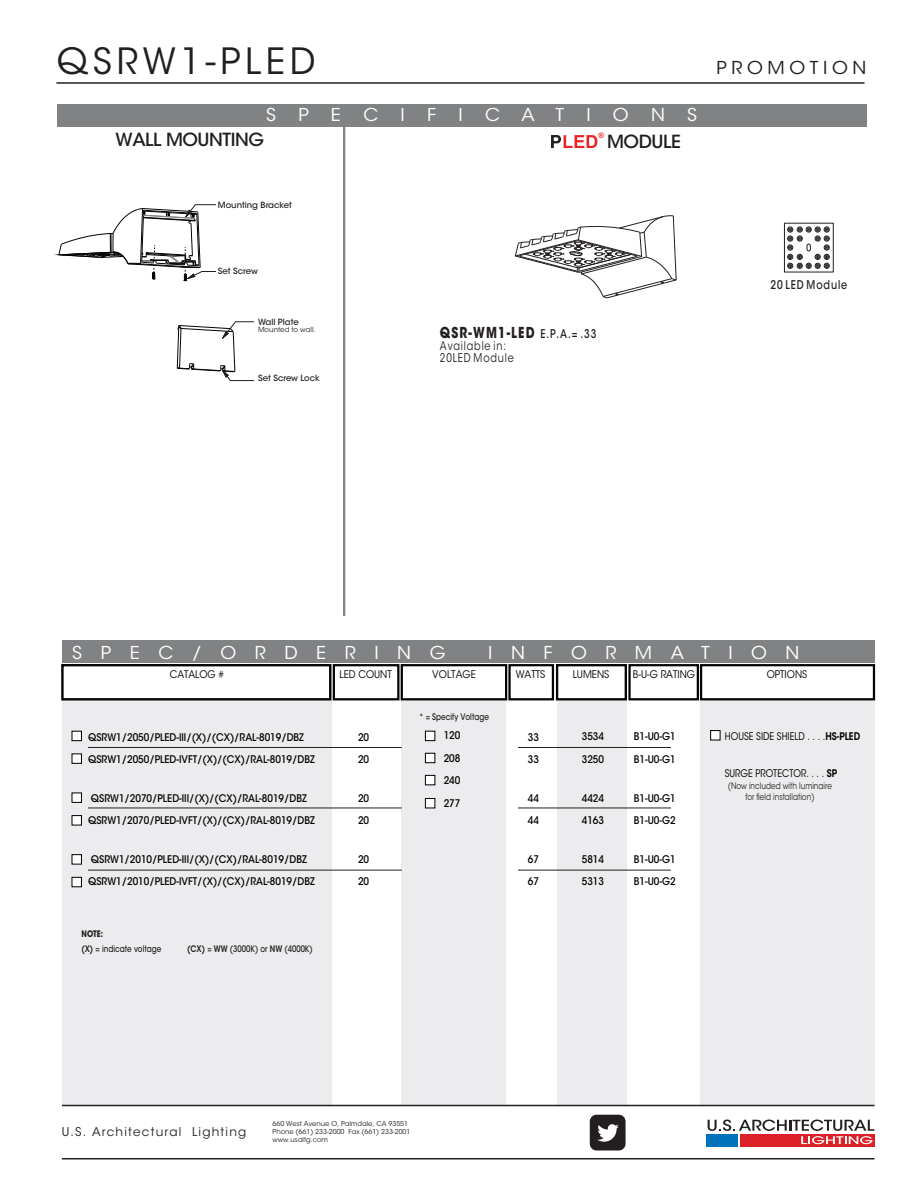
<style>
.page{position:relative;width:918px;height:1188px;background:#fff}
.page>*{position:absolute;margin:0;border:0;box-sizing:border-box;transform-origin:0 0}
.t1{font:36px "ITC Avant Garde Std";letter-spacing:.13em;color:#231f20}
.t2{font:500 18px "ITC Avant Garde Std";letter-spacing:-.025em;color:#231f20}
.t3{font:500 18px "ITC Avant Garde Std";letter-spacing:-.025em;color:#211e1e}
.t4{font:17.7px "ITC Avant Garde Std";letter-spacing:1em;color:#fff;scale:1.05 1}
.t5{font:17.7px "ITC Avant Garde Std";letter-spacing:.25em;color:#231f20;scale:1.05 1}
.t6{font:700 15px "ITC Avant Garde Std";letter-spacing:.095em;color:#231f20;scale:.8 1}
.t7{font:12px "ITC Avant Garde Std";letter-spacing:.1em;color:#231f20}
.t8{font:12px/12px "ITC Avant Garde Std";letter-spacing:.1em;color:#231f20;scale:.8 1}
.t9{font:500 12px "ITC Avant Garde Std";letter-spacing:.09em;color:#231f20;scale:.8 1}
.t10{font:500 10.5px/22.5px "ITC Avant Garde Std";color:#000;scale:.9 1}
.t11{font:10.5px "ITC Avant Garde Std";color:#040503;scale:.91 1}
.t12{font:10.5px "ITC Avant Garde Std";color:#000;scale:.85 1}
.t13{font:500 9px/15px "ITC Avant Garde Std";color:#231f20;scale:.81 1}
.t14{font:9px/10.5px "ITC Avant Garde Std";color:#231f20;text-align:center;scale:.81 1}
.t15{font:500 8.55px "ITC Avant Garde Std";color:#231f20}
.t16{font:700 7.5px "Arial";color:#ee1f23}
.t17{font:7.05px "ITC Avant Garde Std";color:#231f20}
.t18{font:6.75px/8.1px "ITC Avant Garde Std";color:#231f20}
.s1{font-weight:500;font-size:12px}
.s2{font-weight:700}
.s3{font-weight:600}
</style>
<div class="page">
<svg style="left:740px;top:1134px;width:135px;height:12px"></svg>
<div style="left:706px;top:1134px;width:32px;height:12px;background:#0072bc"></div>
<svg style="left:708px;top:1120px;width:166px;height:24px"></svg>
<div style="left:62px;top:699px;width:269px;height:407px;background:#ececee"></div>
<div style="left:402px;top:699px;width:104px;height:407px;background:#ececee"></div>
<div style="left:557px;top:699px;width:69px;height:407px;background:#ececee"></div>
<div style="left:700px;top:699px;width:175px;height:407px;background:#ececee"></div>
<div style="left:61px;top:664px;width:270px;height:37px;border:2px solid #050504"></div>
<div style="left:333px;top:664px;width:66px;height:36px;border:2px solid #050504"></div>
<div style="left:401px;top:664px;width:106px;height:36px;border:2px solid #050504"></div>
<div style="left:508px;top:664px;width:46px;height:36px;border:2px solid #050504"></div>
<div style="left:556px;top:664px;width:71px;height:36px;border:2px solid #050504"></div>
<div style="left:628px;top:664px;width:71px;height:36px;border:2px solid #050504"></div>
<hr style="left:518px;top:747px;width:153px;height:1px;background:#231f20">
<hr style="left:88px;top:747px;width:314px;height:1px;background:#231f20">
<hr style="left:518px;top:808px;width:153px;height:1px;background:#231f20">
<hr style="left:88px;top:808px;width:314px;height:1px;background:#231f20">
<hr style="left:518px;top:870px;width:153px;height:1px;background:#231f20">
<hr style="left:88px;top:870px;width:314px;height:1px;background:#231f20">
<div style="left:62px;top:640px;width:813px;height:22px;background:#808284"></div>
<div style="left:710px;top:730px;width:10px;height:10px;background:#fff;border:1px solid #000"></div>
<div style="left:72px;top:731px;width:10px;height:10px;background:#fff;border:1px solid #000"></div>
<div style="left:72px;top:753px;width:10px;height:11px;background:#fff;border:1px solid #000"></div>
<div style="left:72px;top:793px;width:10px;height:10px;background:#fff;border:1px solid #000"></div>
<div style="left:72px;top:815px;width:10px;height:10px;background:#fff;border:1px solid #000"></div>
<div style="left:72px;top:854px;width:10px;height:10px;background:#fff;border:1px solid #000"></div>
<div style="left:72px;top:877px;width:10px;height:10px;background:#fff;border:1px solid #000"></div>
<div style="left:425px;top:731px;width:10px;height:10px;background:#fff;border:1px solid #000"></div>
<div style="left:425px;top:753px;width:10px;height:10px;background:#fff;border:1px solid #000"></div>
<div style="left:425px;top:775px;width:10px;height:10px;background:#fff;border:1px solid #000"></div>
<div style="left:425px;top:798px;width:10px;height:10px;background:#fff;border:1px solid #000"></div>
<div style="left:700px;top:664px;width:175px;height:36px;border:2px solid #050504"></div>
<div style="left:784px;top:223px;width:50px;height:49px;border:1px solid #231f20"></div>
<svg style="left:788px;top:227px;width:41px;height:41px"></svg>
<div style="left:57px;top:104px;width:810px;height:23px;background:#808284"></div>
<hr style="left:56px;top:82px;width:809px;height:2px;background:#231f20">
<hr style="left:62px;top:1158px;width:813px;height:2px;background:#231f20">
<hr style="left:62px;top:1105px;width:813px;height:1px;background:#231f20">
<svg style="left:551px;top:135px;width:46px;height:13px"></svg>
<hr style="left:343px;top:127px;width:2px;height:489px;background:#808284">
<svg style="left:177px;top:321px;width:77px;height:60px"></svg>
<svg style="left:58px;top:204px;width:158px;height:78px"></svg>
<svg style="left:590px;top:1115px;width:36px;height:35px"></svg>
<svg style="left:514px;top:215px;width:163px;height:84px"></svg>
<h1 class="t1" style="left:57px;top:40px;width:261px">QSRW1-PLED</h1>
<h3 class="t4" style="left:266px;top:104px;width:11px">S</h3>
<h3 class="t4" style="left:298px;top:104px;width:11px">P</h3>
<h3 class="t4" style="left:331px;top:104px;width:11px">E</h3>
<h3 class="t4" style="left:363px;top:104px;width:16px">C</h3>
<h3 class="t4" style="left:401px;top:104px;width:6px">I</h3>
<h3 class="t4" style="left:427px;top:104px;width:10px">F</h3>
<h3 class="t4" style="left:459px;top:104px;width:6px">I</h3>
<h3 class="t4" style="left:485px;top:104px;width:77px">CAT</h3>
<h3 class="t4" style="left:586px;top:104px;width:6px">I</h3>
<h3 class="t4" style="left:613px;top:104px;width:17px">O</h3>
<h3 class="t4" style="left:651px;top:104px;width:15px">N</h3>
<h3 class="t4" style="left:687px;top:104px;width:11px">S</h3>
<h2 class="t2" style="left:116px;top:128px;width:150px">WALL MOUNTING</h2>
<p class="t16" style="left:599px;top:130px;width:7px">®</p>
<h2 class="t3" style="left:607px;top:130px;width:75px">MODULE</h2>
<p class="t15" style="left:218px;top:199px;width:76px">Mounting Bracket</p>
<h3 class="t5" style="left:717px;top:57px;width:144px">PROMOTION</h3>
<p class="t15" style="left:218px;top:265px;width:42px">Set Screw</p>
<p class="t15" style="left:258px;top:316px;width:42px">Wall Plate</p>
<p class="t17" style="left:258px;top:325px;width:59px">Mounted to wall.</p>
<p class="t15" style="left:258px;top:372px;width:63px">Set Screw Lock</p>
<h3 class="t6" style="left:440px;top:323px;width:197px">QSR-WM1-LED <span class="s1">E.P.A.= .33</span></h3>
<p class="t8" style="left:440px;top:340px;width:94px">Available in:<br>20LED Module</p>
<p class="t9" style="left:770px;top:277px;width:98px">20 LED Module</p>
<h3 class="t4" style="left:72px;top:642px;width:357px">SPEC/ORDERING</h3>
<h3 class="t4" style="left:488px;top:642px;width:298px">INFORMATION</h3>
<p class="t11" style="left:170px;top:668px;width:61px">CATALOG #</p>
<p class="t11" style="left:339px;top:668px;width:59px">LED COUNT</p>
<p class="t11" style="left:432px;top:668px;width:49px">VOLTAGE</p>
<p class="t11" style="left:516px;top:668px;width:34px">WATTS</p>
<p class="t11" style="left:573px;top:668px;width:42px">LUMENS</p>
<p class="t11" style="left:633px;top:668px;width:70px">B-U-G RATING</p>
<p class="t10" style="left:88px;top:726px;width:253px">QSRW1/2050/PLED-III/(X)/(CX)/RAL-8019/DBZ<br>QSRW1/2050/PLED-IVFT/(X)/(CX)/RAL-8019/DBZ</p>
<p class="t10" style="left:88px;top:787px;width:253px">QSRW1/2070/PLED-III/(X)/(CX)/RAL-8019/DBZ<br>QSRW1/2070/PLED-IVFT/(X)/(CX)/RAL-8019/DBZ</p>
<p class="t10" style="left:88px;top:848px;width:253px">QSRW1/2010/PLED-III/(X)/(CX)/RAL-8019/DBZ<br>QSRW1/2010/PLED-IVFT/(X)/(CX)/RAL-8019/DBZ</p>
<p class="t13" style="left:81px;top:926px;width:100px"><span class="s2">NOTE:<br></span><span class="s3">(X)</span> = indicate voltage</p>
<p class="t13" style="left:187px;top:941px;width:157px"><span class="s3">(CX)</span> = <span class="s3">WW</span> (3000K) or <span class="s3">NW</span> (4000K)</p>
<p class="t10" style="left:358px;top:726px;width:14px">20<br>20</p>
<p class="t10" style="left:358px;top:787px;width:14px">20<br>20</p>
<p class="t10" style="left:358px;top:848px;width:14px">20<br>20</p>
<p class="t13" style="left:419px;top:709px;width:88px">* = Specify Voltage</p>
<p class="t10" style="left:444px;top:724px;width:20px;text-align:justify">120<br>208<br>240<br>277</p>
<p class="t10" style="left:528px;top:726px;width:14px">33<br>33</p>
<p class="t10" style="left:528px;top:786px;width:14px">44<br>44</p>
<p class="t10" style="left:528px;top:848px;width:14px">67<br>67</p>
<p class="t10" style="left:582px;top:725px;width:26px">3534<br>3250</p>
<p class="t10" style="left:582px;top:787px;width:26px">4424<br>4163</p>
<p class="t10" style="left:582px;top:848px;width:26px">5814<br>5313</p>
<p class="t10" style="left:634px;top:725px;width:48px">B1-U0-G1<br>B1-U0-G1</p>
<p class="t10" style="left:634px;top:787px;width:48px">B1-U0-G1<br>B1-U0-G2</p>
<p class="t10" style="left:634px;top:848px;width:48px">B1-U0-G1<br>B1-U0-G2</p>
<p class="t11" style="left:767px;top:668px;width:46px">OPTIONS</p>
<p class="t12" style="left:725px;top:730px;width:161px">HOUSE SIDE SHIELD . . . .<span class="s3">HS-PLED</span></p>
<p class="t12" style="left:725px;top:767px;width:134px">SURGE PROTECTOR. . . . <span class="s3">SP</span></p>
<p class="t14" style="left:728px;top:781px;width:130px">(Now included with luminaire for field installation)</p>
<p class="t7" style="left:62px;top:1124px;width:186px">U.S. Architectural Lighting</p>
<p class="t18" style="left:273px;top:1119px;width:139px">660 West Avenue O, Palmdale, CA 93551<br>Phone (661) 233-2000 Fax (661) 233-2001 www.usaltg.com</p>
</div>
